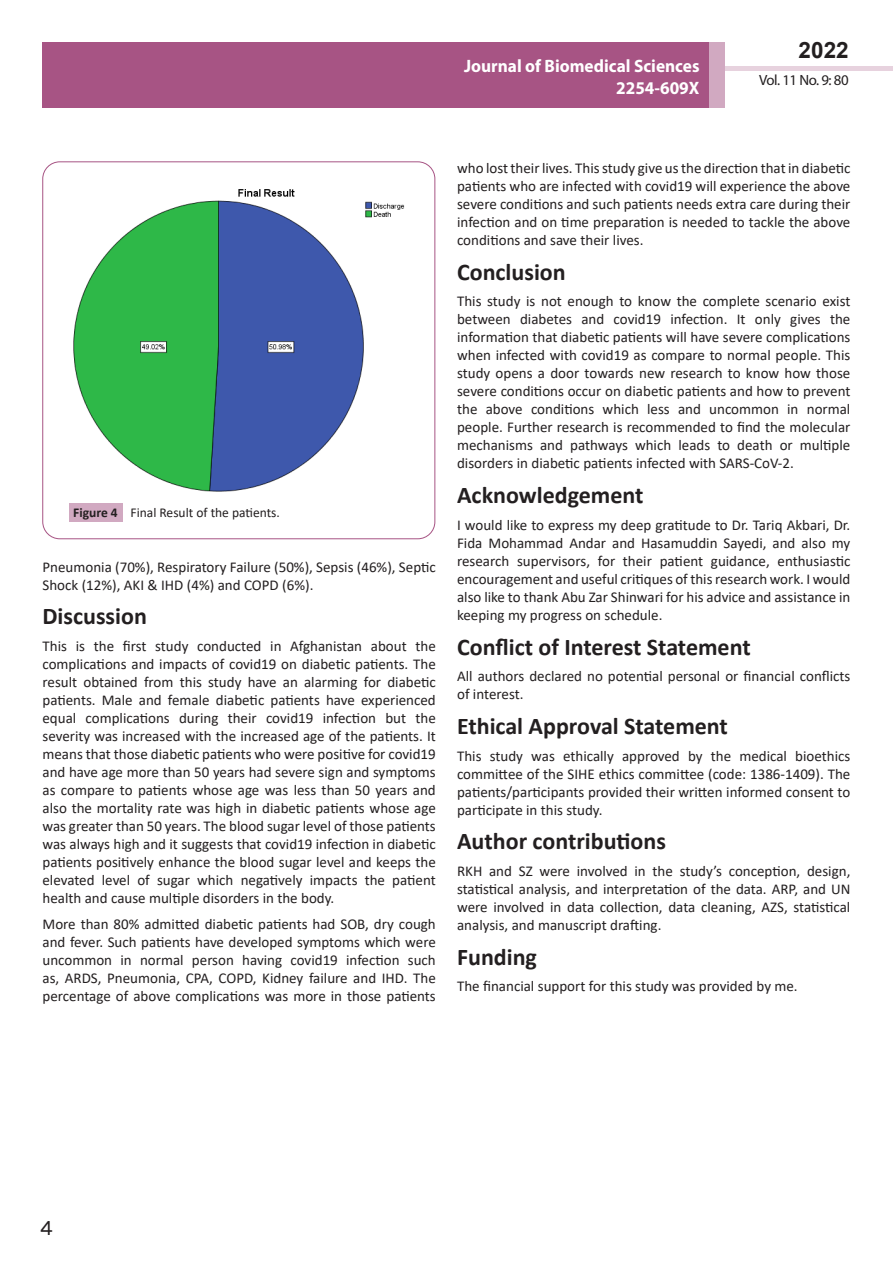
<style>
.page{position:relative;width:893px;height:1263px;background:#fff}
.page>*{position:absolute;margin:0;border:0;box-sizing:border-box;transform-origin:0 0}
.t1{font:25.5px "Tunga";color:#231f20}
.side-heading{font:700 24px "Calibri";color:#231f20}
.t2{font:700 22.5px "Arial";color:#231f20}
.t3{font:700 18px/21.6px "Myriad Pro";color:#fff;text-align:right;scale:.96 1}
.body_text{font:15px/18px "Calibri";color:#231f20;text-align:justify}
.t4{font:14.85px "Myriad Pro";letter-spacing:-.03em;color:#231f20}
.t5{font:13.5px "Calibri";color:#231f20}
.t6{font:700 13.5px "Calibri";color:#231f20}
</style>
<div class="page">
<div style="left:722px;top:66px;width:171px;height:5px;background:#e7d2de"></div>
<div style="left:43px;top:42px;width:682px;height:66px;background:#a75484"></div>
<div style="left:710px;top:42px;width:15px;height:66px;background:#d1a9c1"></div>
<div style="left:69px;top:503px;width:53px;height:18px;background:#d1a9c1"></div>
<img style="left:73px;top:189px;width:332px;height:303px">
<p class="t3" style="left:464px;top:55px;width:247px">Journal of Biomedical Sciences<br>2254-609X</p>
<h3 class="t2" style="left:799px;top:35px;width:52px">2022</h3>
<p class="t4" style="left:759px;top:71px;width:91px">Vol. 11 No. 9: 80</p>
<p class="t6" style="left:73px;top:503px;width:46px">Figure 4</p>
<p class="t5" style="left:131px;top:503px;width:151px">Final Result of the patients.</p>
<p class="body_text" style="left:43px;top:557px;width:395px">Pneumonia (70%), Respiratory Failure (50%), Sepsis (46%), Septic<br>Shock (12%), AKI &amp; IHD (4%) and COPD (6%).</p>
<p class="side-heading" style="left:43px;top:599px;width:106px">Discussion</p>
<p class="body_text" style="left:43px;top:637px;width:395px">This is the first study conducted in Afghanistan about the complications and impacts of covid19 on diabetic patients. The result obtained from this study have an alarming for diabetic patients. Male and female diabetic patients have experienced equal complications during their covid19 infection but the severity was increased with the increased age of the patients. It means that those diabetic patients who were positive for covid19 and have age more than 50 years had severe sign and symptoms as compare to patients whose age was less than 50 years and also the mortality rate was high in diabetic patients whose age was greater than 50 years. The blood sugar level of those patients was always high and it suggests that covid19 infection in diabetic patients positively enhance the blood sugar level and keeps the elevated level of sugar which negatively impacts the patient health and cause multiple disorders in the body.</p>
<p class="body_text" style="left:43px;top:915px;width:395px">More than 80% admitted diabetic patients had SOB, dry cough and fever. Such patients have developed symptoms which were uncommon in normal person having covid19 infection such as, ARDS, Pneumonia, CPA, COPD, Kidney failure and IHD. The percentage of above complications was more in those patients</p>
<p class="body_text" style="left:457px;top:158px;width:395px">who lost their lives. This study give us the direction that in diabetic patients who are infected with covid19 will experience the above severe conditions and such patients needs extra care during their infection and on time preparation is needed to tackle the above conditions and save their lives.</p>
<p class="side-heading" style="left:457px;top:255px;width:110px">Conclusion</p>
<p class="body_text" style="left:457px;top:292px;width:395px">This study is not enough to know the complete scenario exist between diabetes and covid19 infection. It only gives the information that diabetic patients will have severe complications when infected with covid19 as compare to normal people. This study opens a door towards new research to know how those severe conditions occur on diabetic patients and how to prevent the above conditions which less and uncommon in normal people. Further research is recommended to find the molecular mechanisms and pathways which leads to death or multiple disorders in diabetic patients infected with SARS-CoV-2.</p>
<p class="side-heading" style="left:457px;top:478px;width:188px">Acknowledgement</p>
<p class="body_text" style="left:457px;top:515px;width:395px">I would like to express my deep gratitude to Dr. Tariq Akbari, Dr.<br>Fida Mohammad Andar and Hasamuddin Sayedi, and also my research supervisors, for their patient guidance, enthusiastic encouragement and useful critiques of this research work. I would also like to thank Abu Zar Shinwari for his advice and assistance in keeping my progress on schedule.</p>
<p class="side-heading" style="left:457px;top:630px;width:295px">Conflict of Interest Statement</p>
<p class="body_text" style="left:457px;top:667px;width:395px">All authors declared no potential personal or financial conflicts of interest.</p>
<p class="side-heading" style="left:457px;top:709px;width:272px">Ethical Approval Statement</p>
<p class="body_text" style="left:457px;top:746px;width:395px">This study was ethically approved by the medical bioethics committee of the SIHE ethics committee (code: 1386-1409). The patients/participants provided their written informed consent to participate in this study.</p>
<p class="side-heading" style="left:457px;top:824px;width:210px">Author contributions</p>
<p class="body_text" style="left:457px;top:862px;width:395px">RKH and SZ were involved in the study’s conception, design, statistical analysis, and interpretation of the data. ARP, and UN were involved in data collection, data cleaning, AZS, statistical analysis, and manuscript drafting.</p>
<p class="side-heading" style="left:457px;top:940px;width:81px">Funding</p>
<p class="body_text" style="left:457px;top:977px;width:342px">The financial support for this study was provided by me.</p>
<h1 class="t1" style="left:40px;top:1211px;width:15px">4</h1>
</div>
